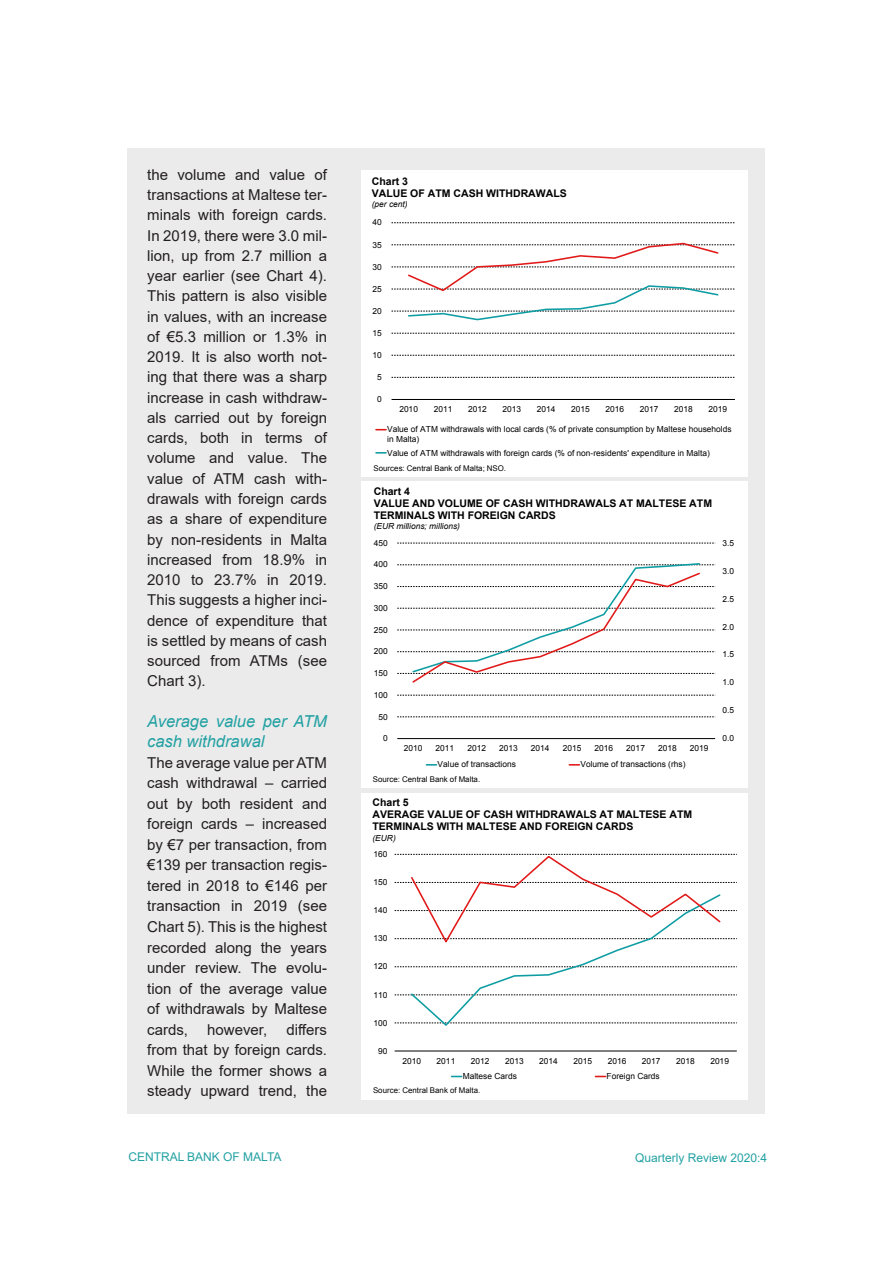
<style>
.page{position:relative;width:893px;height:1263px;background:#fff}
.page>*{position:absolute;margin:0;border:0;box-sizing:border-box;transform-origin:0 0}
.QR_Subhead_Level_2{font:italic 16.5px/20.2px "Arial";color:#23a1a3}
.QR_Normal_Text{font:15px/20.2px "Arial";color:#231f20;text-align:justify}
.t1{font:12px "Arial";color:#23a1a3}
.t2{font:700 10.5px/12.1px "Arial";color:#000}
.t3{font:8.4px/9.6px "Arial";color:#000}
.t4{font:italic 8.4px "Arial";color:#000}
.t5{font:7.8px "Arial";letter-spacing:.005em;color:#000}
</style>
<div class="page">
<div style="left:128px;top:149px;width:637px;height:965px;background:#ebebeb"></div>
<div style="left:361px;top:170px;width:387px;height:306px;background:#fff"></div>
<svg style="left:392px;top:377px;width:343px;height:1px"></svg>
<svg style="left:392px;top:355px;width:343px;height:1px"></svg>
<svg style="left:392px;top:333px;width:343px;height:1px"></svg>
<svg style="left:392px;top:222px;width:343px;height:1px"></svg>
<hr style="left:392px;top:399px;width:343px;height:1px;background:#000">
<svg style="left:392px;top:242px;width:343px;height:79px"></svg>
<svg style="left:376px;top:452px;width:10px;height:2px"></svg>
<div style="left:361px;top:482px;width:387px;height:306px;background:#fff"></div>
<svg style="left:397px;top:717px;width:318px;height:1px"></svg>
<svg style="left:397px;top:695px;width:318px;height:1px"></svg>
<svg style="left:397px;top:543px;width:318px;height:1px"></svg>
<hr style="left:397px;top:738px;width:318px;height:1px;background:#000">
<svg style="left:397px;top:563px;width:318px;height:120px"></svg>
<svg style="left:426px;top:764px;width:10px;height:2px"></svg>
<svg style="left:569px;top:764px;width:10px;height:2px"></svg>
<div style="left:361px;top:793px;width:387px;height:306px;background:#fff"></div>
<hr style="left:395px;top:1050px;width:342px;height:1px;background:#000">
<svg style="left:395px;top:854px;width:342px;height:172px"></svg>
<p class="QR_Normal_Text" style="left:147px;top:164px;width:181px">the volume and value of transactions at Maltese ter&shy;minals with foreign cards.<br>In 2019, there were 3.0 mil&shy;lion, up from 2.7 million a year earlier (see Chart 4).<br>This pattern is also visible in values, with an increase of €5.3 million or 1.3% in 2019. It is also worth not&shy;ing that there was a sharp increase in cash withdraw&shy;als carried out by foreign cards, both in terms of volume and value. The value of ATM cash with&shy;drawals with foreign cards as a share of expenditure by non-residents in Malta increased from 18.9% in 2010 to 23.7% in 2019.<br>This suggests a higher inci&shy;dence of expenditure that is settled by means of cash sourced from ATMs (see Chart 3).</p>
<p class="QR_Subhead_Level_2" style="left:147px;top:711px;width:181px">Average value per ATM cash withdrawal</p>
<p class="QR_Normal_Text" style="left:147px;top:752px;width:181px">The average value per ATM cash withdrawal – carried out by both resident and foreign cards – increased by €7 per transaction, from €139 per transaction regis&shy;tered in 2018 to €146 per transaction in 2019 (see Chart 5). This is the highest recorded along the years under review. The evolu&shy;tion of the average value of withdrawals by Maltese cards,</p>
<p class="QR_Normal_Text" style="left:147px;top:1019px;width:181px;text-indent:139px">differs from that by foreign cards.<br>While the former shows a steady upward trend, the</p>
<p class="QR_Normal_Text" style="left:207px;top:1019px;width:62px">however,</p>
<p class="t2" style="left:372px;top:176px;width:196px">Chart 3<br>VALUE OF ATM CASH WITHDRAWALS</p>
<p class="t4" style="left:372px;top:199px;width:37px">(per cent)</p>
<p class="t3" style="left:373px;top:218px;width:11px">40</p>
<p class="t3" style="left:373px;top:240px;width:11px">35</p>
<p class="t3" style="left:373px;top:262px;width:11px">30</p>
<p class="t3" style="left:373px;top:284px;width:11px">25</p>
<p class="t3" style="left:373px;top:306px;width:11px">20</p>
<p class="t3" style="left:373px;top:328px;width:11px">15</p>
<p class="t3" style="left:373px;top:350px;width:11px">10</p>
<p class="t3" style="left:377px;top:372px;width:6px">5</p>
<p class="t3" style="left:377px;top:394px;width:6px">0</p>
<p class="t3" style="left:399px;top:404px;width:20px">2010</p>
<p class="t3" style="left:434px;top:404px;width:20px">2011</p>
<p class="t3" style="left:468px;top:404px;width:20px">2012</p>
<p class="t3" style="left:502px;top:404px;width:20px">2013</p>
<p class="t3" style="left:537px;top:404px;width:20px">2014</p>
<p class="t3" style="left:571px;top:404px;width:20px">2015</p>
<p class="t3" style="left:605px;top:404px;width:20px">2016</p>
<p class="t3" style="left:640px;top:404px;width:20px">2017</p>
<p class="t3" style="left:674px;top:404px;width:20px">2018</p>
<p class="t3" style="left:708px;top:404px;width:20px">2019</p>
<p class="t3" style="left:387px;top:425px;width:346px">Value of ATM withdrawals with local cards (% of private consumption by Maltese households in Malta)</p>
<p class="t3" style="left:387px;top:448px;width:324px">Value of ATM withdrawals with foreign cards (% of non-residents' expenditure in Malta)</p>
<p class="t5" style="left:374px;top:463px;width:134px">Sources: Central Bank of Malta; NSO.</p>
<p class="t2" style="left:374px;top:485px;width:340px">Chart 4<br>VALUE AND VOLUME OF CASH WITHDRAWALS AT MALTESE ATM<br>TERMINALS WITH FOREIGN CARDS</p>
<p class="t4" style="left:374px;top:521px;width:88px">(EUR millions; millions)</p>
<p class="t3" style="left:374px;top:538px;width:15px">450</p>
<p class="t3" style="left:374px;top:560px;width:15px">400</p>
<p class="t3" style="left:374px;top:581px;width:15px">350</p>
<p class="t3" style="left:374px;top:603px;width:15px">300</p>
<p class="t3" style="left:374px;top:625px;width:15px">250</p>
<p class="t3" style="left:374px;top:647px;width:15px">200</p>
<p class="t3" style="left:374px;top:668px;width:15px">150</p>
<p class="t3" style="left:374px;top:690px;width:15px">100</p>
<p class="t3" style="left:378px;top:712px;width:11px">50</p>
<p class="t3" style="left:383px;top:734px;width:6px">0</p>
<p class="t3" style="left:404px;top:744px;width:20px">2010</p>
<p class="t3" style="left:436px;top:744px;width:20px">2011</p>
<p class="t3" style="left:467px;top:744px;width:20px">2012</p>
<p class="t3" style="left:499px;top:744px;width:20px">2013</p>
<p class="t3" style="left:531px;top:744px;width:20px">2014</p>
<p class="t3" style="left:563px;top:744px;width:20px">2015</p>
<p class="t3" style="left:594px;top:744px;width:20px">2016</p>
<p class="t3" style="left:626px;top:744px;width:20px">2017</p>
<p class="t3" style="left:658px;top:744px;width:20px">2018</p>
<p class="t3" style="left:690px;top:744px;width:20px">2019</p>
<p class="t3" style="left:438px;top:760px;width:80px">Value of transactions</p>
<p class="t3" style="left:580px;top:760px;width:107px">Volume of transactions (rhs)</p>
<p class="t5" style="left:373px;top:774px;width:109px">Source: Central Bank of Malta.</p>
<p class="t2" style="left:373px;top:797px;width:321px">Chart 5<br>AVERAGE VALUE OF CASH WITHDRAWALS AT MALTESE ATM<br>TERMINALS WITH MALTESE AND FOREIGN CARDS</p>
<p class="t4" style="left:373px;top:832px;width:25px">(EUR)</p>
<p class="t3" style="left:373px;top:849px;width:15px">160</p>
<p class="t3" style="left:373px;top:877px;width:15px">150</p>
<p class="t3" style="left:373px;top:905px;width:15px">140</p>
<p class="t3" style="left:373px;top:934px;width:15px">130</p>
<p class="t3" style="left:373px;top:962px;width:15px">120</p>
<p class="t3" style="left:373px;top:990px;width:15px">110</p>
<p class="t3" style="left:373px;top:1018px;width:15px">100</p>
<p class="t3" style="left:378px;top:1046px;width:11px">90</p>
<p class="t3" style="left:722px;top:538px;width:13px">3.5</p>
<p class="t3" style="left:722px;top:566px;width:13px">3.0</p>
<p class="t3" style="left:722px;top:594px;width:13px">2.5</p>
<p class="t3" style="left:722px;top:622px;width:13px">2.0</p>
<p class="t3" style="left:722px;top:650px;width:13px">1.5</p>
<p class="t3" style="left:722px;top:678px;width:13px">1.0</p>
<p class="t3" style="left:722px;top:706px;width:13px">0.5</p>
<p class="t3" style="left:722px;top:734px;width:13px">0.0</p>
<p class="t3" style="left:402px;top:1056px;width:20px">2010</p>
<p class="t3" style="left:437px;top:1056px;width:20px">2011</p>
<p class="t3" style="left:471px;top:1056px;width:20px">2012</p>
<p class="t3" style="left:505px;top:1056px;width:20px">2013</p>
<p class="t3" style="left:539px;top:1056px;width:20px">2014</p>
<p class="t3" style="left:573px;top:1056px;width:20px">2015</p>
<p class="t3" style="left:608px;top:1056px;width:20px">2016</p>
<p class="t3" style="left:642px;top:1056px;width:20px">2017</p>
<p class="t3" style="left:676px;top:1056px;width:20px">2018</p>
<p class="t3" style="left:710px;top:1056px;width:20px">2019</p>
<p class="t3" style="left:463px;top:1071px;width:56px">Maltese Cards</p>
<p class="t3" style="left:607px;top:1071px;width:55px">Foreign Cards</p>
<p class="t5" style="left:373px;top:1085px;width:109px">Source: Central Bank of Malta.</p>
<p class="t1" style="left:128px;top:1149px;width:155px">CENTRAL BANK OF MALTA</p>
<p class="t1" style="left:635px;top:1150px;width:134px">Quarterly Review 2020:4</p>
</div>
